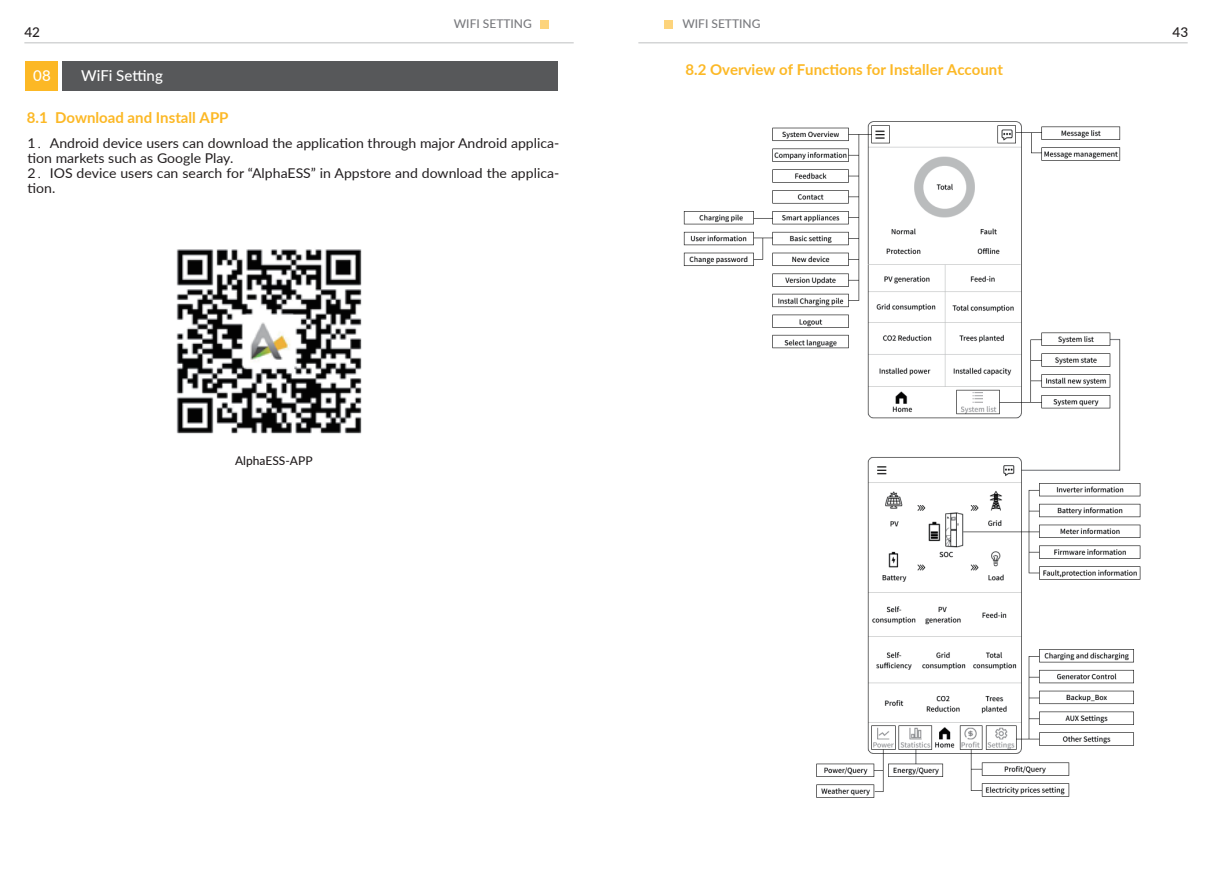
<style>
.page{position:relative;width:1212px;height:893px;background:#fff}
.page>*{position:absolute;margin:0;border:0;box-sizing:border-box;transform-origin:0 0}
.t1{font:700 15px "Lato";color:#fcb825}
.t2{font:500 15px "Lato";color:#fff}
.t3{font:13.5px/15px "Lato";color:#231f20;scale:1.04 1}
.t4{font:500 13.5px "Lato";color:#231f20}
.t5{font:500 12px "Lato";color:#797a7e}
.t6{font:500 12px "Lato";color:#231f20}
.s1{font-family:"Adobe Song Std";font-weight:300}
</style>
<div class="page">
<img style="left:176px;top:249px;width:186px;height:185px">
<img style="left:683px;top:121px;width:458px;height:677px">
<hr style="left:24px;top:42px;width:550px;height:2px;background:#d4d5d6">
<div style="left:541px;top:20px;width:8px;height:9px;background:#fdd47c"></div>
<div style="left:664px;top:20px;width:9px;height:9px;background:#fdd47c"></div>
<hr style="left:638px;top:42px;width:550px;height:2px;background:#d4d5d6">
<div style="left:63px;top:61px;width:495px;height:30px;background:#57585a"></div>
<div style="left:25px;top:61px;width:33px;height:30px;background:#fcb825"></div>
<p class="t5" style="left:454px;top:15px;width:80px">WIFI SETTING</p>
<p class="t5" style="left:682px;top:15px;width:80px">WIFI SETTING</p>
<p class="t4" style="left:24px;top:23px;width:17px">42</p>
<p class="t4" style="left:1172px;top:23px;width:17px">43</p>
<p class="t2" style="left:33px;top:65px;width:19px">08</p>
<p class="t2" style="left:81px;top:65px;width:83px">WiFi Setting</p>
<p class="t1" style="left:685px;top:58px;width:319px">8.2 Overview of Functions for Installer Account</p>
<p class="t1" style="left:27px;top:107px;width:203px">8.1 Download and Install APP</p>
<p class="t3" style="left:28px;top:135px;width:513px">1<span class="s1">．</span>Android device users can download the application through major Android applica&shy;tion markets such as Google Play.<br>2<span class="s1">．</span>IOS device users can search for “AlphaESS” in Appstore and download the applica&shy;tion.</p>
<p class="t6" style="left:235px;top:452px;width:79px">AlphaESS-APP</p>
</div>
